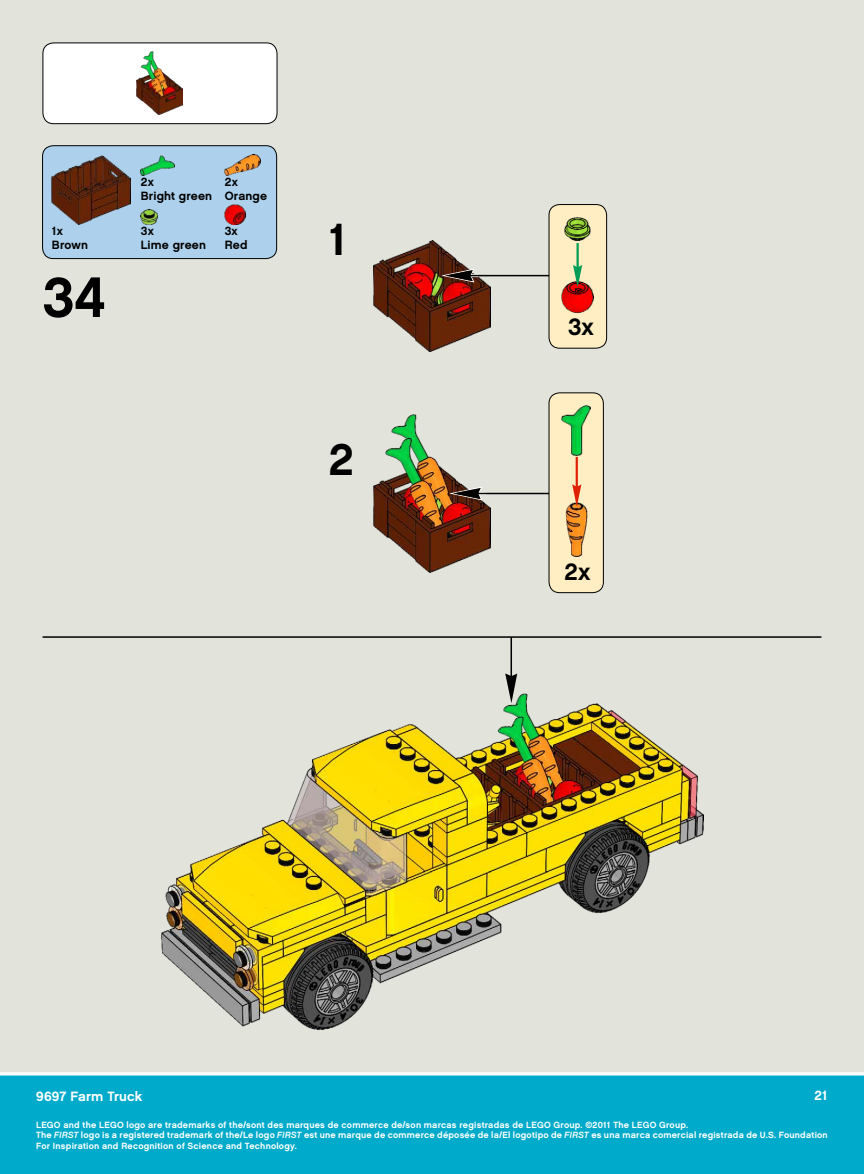
<style>
.page{position:relative;width:864px;height:1174px;background:#fff}
.page>*{position:absolute;margin:0;border:0;box-sizing:border-box;transform-origin:0 0}
.t1{font:700 57px "LEGO Chalet 60";color:#000}
.t2{font:700 45px "LEGO Chalet 60";color:#000}
.t3{font:700 24px "LEGO Chalet 60";color:#000}
.t4{font:700 13.5px "LEGO Chalet 60";letter-spacing:.005em;color:#fff}
.t5{font:700 12px/14.4px "LEGO Chalet 60";letter-spacing:.015em;color:#000}
.t6{font:700 9px/10.8px "LEGO Chalet 60";letter-spacing:.02em;color:#fff}
.s1{font-style:italic}
</style>
<div class="page">
<div style="left:0;top:0;width:863px;height:1138px;background:#e2e4dc"></div>
<div style="left:0;top:1072px;width:863px;height:102px;background:#00aaca"></div>
<img style="left:373px;top:241px;width:117px;height:111px">
<img style="left:373px;top:414px;width:117px;height:158px">
<div style="left:43px;top:43px;width:234px;height:81px;background:#fff;border-radius:11px"></div>
<div style="left:43px;top:43px;width:234px;height:81px;border:1px solid #000;border-radius:11px"></div>
<img style="left:136px;top:52px;width:47px;height:63px">
<img style="left:162px;top:693px;width:541px;height:336px">
<hr style="left:43px;top:636px;width:778px;height:2px;background:#000">
<div style="left:43px;top:146px;width:233px;height:112px;background:#add1ec;border-radius:11px"></div>
<div style="left:42px;top:145px;width:235px;height:114px;border:1px solid #000;border-radius:11px"></div>
<img style="left:141px;top:209px;width:16px;height:15px">
<img style="left:225px;top:204px;width:20px;height:20px">
<img style="left:52px;top:155px;width:78px;height:69px">
<img style="left:141px;top:155px;width:33px;height:20px">
<img style="left:225px;top:154px;width:35px;height:21px">
<svg style="left:441px;top:269px;width:37px;height:13px"></svg>
<svg style="left:447px;top:486px;width:39px;height:15px"></svg>
<hr style="left:465px;top:275px;width:111px;height:1px;background:#000">
<hr style="left:473px;top:493px;width:83px;height:1px;background:#000">
<div style="left:548px;top:204px;width:58px;height:144px;background:#ffeec3;border-radius:11px"></div>
<div style="left:548px;top:204px;width:58px;height:144px;border:1px solid #000;border-radius:11px"></div>
<img style="left:561px;top:217px;width:32px;height:95px">
<hr style="left:576px;top:243px;width:2px;height:25px;background:#009d56">
<svg style="left:572px;top:265px;width:10px;height:22px"></svg>
<div style="left:548px;top:393px;width:55px;height:199px;background:#ffeec3;border-radius:11px"></div>
<div style="left:548px;top:392px;width:55px;height:201px;border:1px solid #000;border-radius:11px"></div>
<img style="left:561px;top:405px;width:29px;height:151px">
<hr style="left:575px;top:457px;width:2px;height:30px;background:#df2205">
<svg style="left:572px;top:484px;width:9px;height:23px"></svg>
<hr style="left:510px;top:637px;width:2px;height:51px;background:#000">
<svg style="left:505px;top:673px;width:12px;height:30px"></svg>
<h3 class="t5" style="left:52px;top:223px;width:38px">1x<br>Brown</h3>
<h1 class="t1" style="left:43px;top:261px;width:65px">34</h1>
<h3 class="t5" style="left:141px;top:174px;width:73px">2x<br>Bright green</h3>
<h3 class="t5" style="left:225px;top:174px;width:44px">2x<br>Orange</h3>
<h3 class="t5" style="left:141px;top:223px;width:67px">3x<br>Lime green</h3>
<h3 class="t5" style="left:225px;top:223px;width:24px">3x<br>Red</h3>
<h2 class="t2" style="left:328px;top:211px;width:20px">1</h2>
<h2 class="t2" style="left:328px;top:431px;width:27px">2</h2>
<h3 class="t3" style="left:568px;top:312px;width:27px">3x</h3>
<h3 class="t3" style="left:564px;top:556px;width:27px">2x</h3>
<h3 class="t4" style="left:814px;top:1087px;width:15px">21</h3>
<p class="t6" style="left:36px;top:1118px;width:792px">LEGO and the LEGO logo are trademarks of the/sont des marques de commerce de/son marcas registradas de LEGO Group. ©2011 The LEGO Group.<br>The <span class="s1">FIRST</span> logo is a registered trademark of the/Le logo <span class="s1">FIRST</span> est une marque de commerce déposée de la/El logotipo de <span class="s1">FIRST</span> es una marca comercial registrada de U.S. Foundation<br>For Inspiration and Recognition of Science and Technology.</p>
<h3 class="t4" style="left:36px;top:1088px;width:108px">9697 Farm Truck</h3>
</div>
